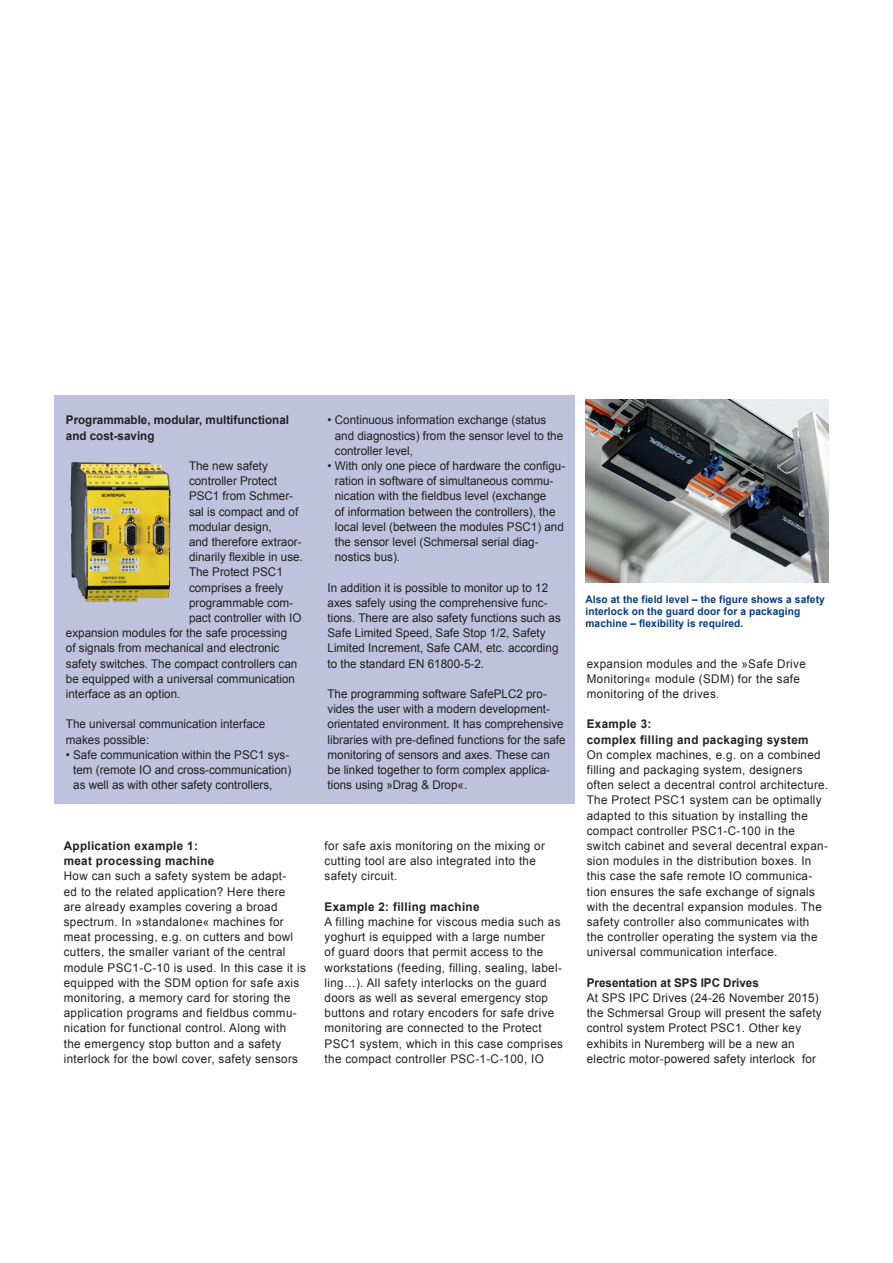
<style>
.page{position:relative;width:893px;height:1263px;background:#fff}
.page>*{position:absolute;margin:0;border:0;box-sizing:border-box;transform-origin:0 0}
.t1{font:12px/15.1px "Arial";letter-spacing:.03em;color:#231f20}
.t2{font:12px/15.1px "Arial";color:#231f20}
.t3{font:700 12px/15.1px "Arial";letter-spacing:.03em;color:#231f20}
.t4{font:700 12px/15.1px "Arial";color:#231f20}
.t5{font:700 10.5px/12px "Arial";letter-spacing:.01em;color:#083a82}
</style>
<div class="page">
<img style="left:586px;top:400px;width:243px;height:183px">
<div style="left:54px;top:395px;width:520px;height:409px;background:#bec2dc"></div>
<img style="left:70px;top:462px;width:100px;height:140px">
<p class="t4" style="left:66px;top:413px;width:225px">Programmable, modular, multifunctional and cost-saving</p>
<p class="t2" style="left:189px;top:458px;width:80px">The new safety</p>
<p class="t2" style="left:189px;top:474px;width:89px">controller Protect</p>
<p class="t2" style="left:189px;top:489px;width:106px">PSC1 from Schmer-</p>
<p class="t2" style="left:189px;top:504px;width:111px">sal is compact and of</p>
<p class="t2" style="left:189px;top:519px;width:84px">modular design,</p>
<p class="t2" style="left:189px;top:534px;width:114px">and therefore extraor-</p>
<p class="t2" style="left:189px;top:550px;width:115px">dinarily flexible in use.</p>
<p class="t2" style="left:189px;top:565px;width:95px">The Protect PSC1</p>
<p class="t2" style="left:189px;top:580px;width:96px">comprises a freely</p>
<p class="t2" style="left:189px;top:595px;width:106px">programmable com-</p>
<p class="t2" style="left:189px;top:610px;width:114px">pact controller with IO</p>
<p class="t2" style="left:66px;top:625px;width:223px">expansion modules for the safe processing</p>
<p class="t2" style="left:66px;top:641px;width:215px">of signals from mechanical and electronic</p>
<p class="t2" style="left:66px;top:656px;width:233px">safety switches. The compact controllers can</p>
<p class="t2" style="left:66px;top:671px;width:231px">be equipped with a universal communication</p>
<p class="t2" style="left:66px;top:686px;width:116px">interface as an option.</p>
<p class="t2" style="left:66px;top:717px;width:201px">The universal communication interface makes possible:</p>
<p class="t2" style="left:73px;top:747px;width:219px;text-indent:-7px">• Safe communication within the PSC1 sys&shy;tem (remote IO and cross-communication) as well as with other safety controllers,</p>
<p class="t2" style="left:335px;top:413px;width:230px;text-indent:-7px">• Continuous information exchange (status and diagnostics) from the sensor level to the controller level,</p>
<p class="t2" style="left:335px;top:458px;width:232px;text-indent:-7px">• With only one piece of hardware the configu&shy;ration in software of simultaneous commu&shy;nication with the fieldbus level (exchange<br>of information between the controllers), the local level (between the modules PSC1) and the sensor level (Schmersal serial diag&shy;nostics bus).</p>
<p class="t2" style="left:328px;top:580px;width:235px">In addition it is possible to monitor up to 12 axes safely using the comprehensive func&shy;tions. There are also safety functions such as Safe Limited Speed, Safe Stop 1/2, Safety Limited Increment, Safe CAM, etc. according to the standard EN 61800-5-2.</p>
<p class="t2" style="left:328px;top:686px;width:240px">The programming software SafePLC2 pro&shy;vides the user with a modern development&shy;orientated environment. It has comprehensive libraries with pre-defined functions for the safe monitoring of sensors and axes. These can be linked together to form complex applica&shy;tions using »Drag &amp; Drop«.</p>
<p class="t3" style="left:64px;top:838px;width:152px">Application example 1: meat processing machine</p>
<p class="t1" style="left:64px;top:869px;width:244px">How can such a safety system be adapt-<br>ed to the related application? Here there are already examples covering a broad spectrum. In »standalone« machines for meat processing, e.g. on cutters and bowl cutters, the smaller variant of the central module PSC1-C-10 is used. In this case it is equipped with the SDM option for safe axis monitoring, a memory card for storing the application programs and fieldbus commu&shy;nication for functional control. Along with the emergency stop button and a safety interlock for the bowl cover, safety sensors</p>
<p class="t1" style="left:325px;top:838px;width:222px">for safe axis monitoring on the mixing or cutting tool are also integrated into the safety circuit.</p>
<p class="t3" style="left:325px;top:899px;width:156px">Example 2: filling machine</p>
<p class="t1" style="left:325px;top:914px;width:240px">A filling machine for viscous media such as yoghurt is equipped with a large number<br>of guard doors that permit access to the workstations (feeding, filling, sealing, label&shy;ling…). All safety interlocks on the guard doors as well as several emergency stop buttons and rotary encoders for safe drive monitoring are connected to the Protect PSC1 system, which in this case comprises the compact controller PSC-1-C-100, IO</p>
<p class="t5" style="left:585px;top:594px;width:241px">Also at the field level – the figure shows a safety interlock on the guard door for a packaging machine – flexibility is required.</p>
<p class="t1" style="left:587px;top:656px;width:220px">expansion modules and the »Safe Drive<br>Monitoring« module (SDM) for the safe monitoring of the drives.</p>
<p class="t3" style="left:587px;top:717px;width:223px">Example 3:<br>complex filling and packaging system</p>
<p class="t1" style="left:587px;top:747px;width:243px">On complex machines, e.g. on a combined filling and packaging system, designers often select a decentral control architecture.<br>The Protect PSC1 system can be optimally adapted to this situation by installing the compact controller PSC1-C-100 in the switch cabinet and several decentral expan&shy;sion modules in the distribution boxes. In this case the safe remote IO communica&shy;tion ensures the safe exchange of signals with the decentral expansion modules. The safety controller also communicates with the controller operating the system via the universal communication interface.</p>
<p class="t4" style="left:587px;top:975px;width:174px">Presentation at SPS IPC Drives</p>
<p class="t1" style="left:587px;top:990px;width:236px">At SPS IPC Drives (24-26 November 2015) the Schmersal Group will present the safety control system Protect PSC1. Other key exhibits in Nuremberg will be a new an electric motor-powered safety interlock for</p>
</div>
